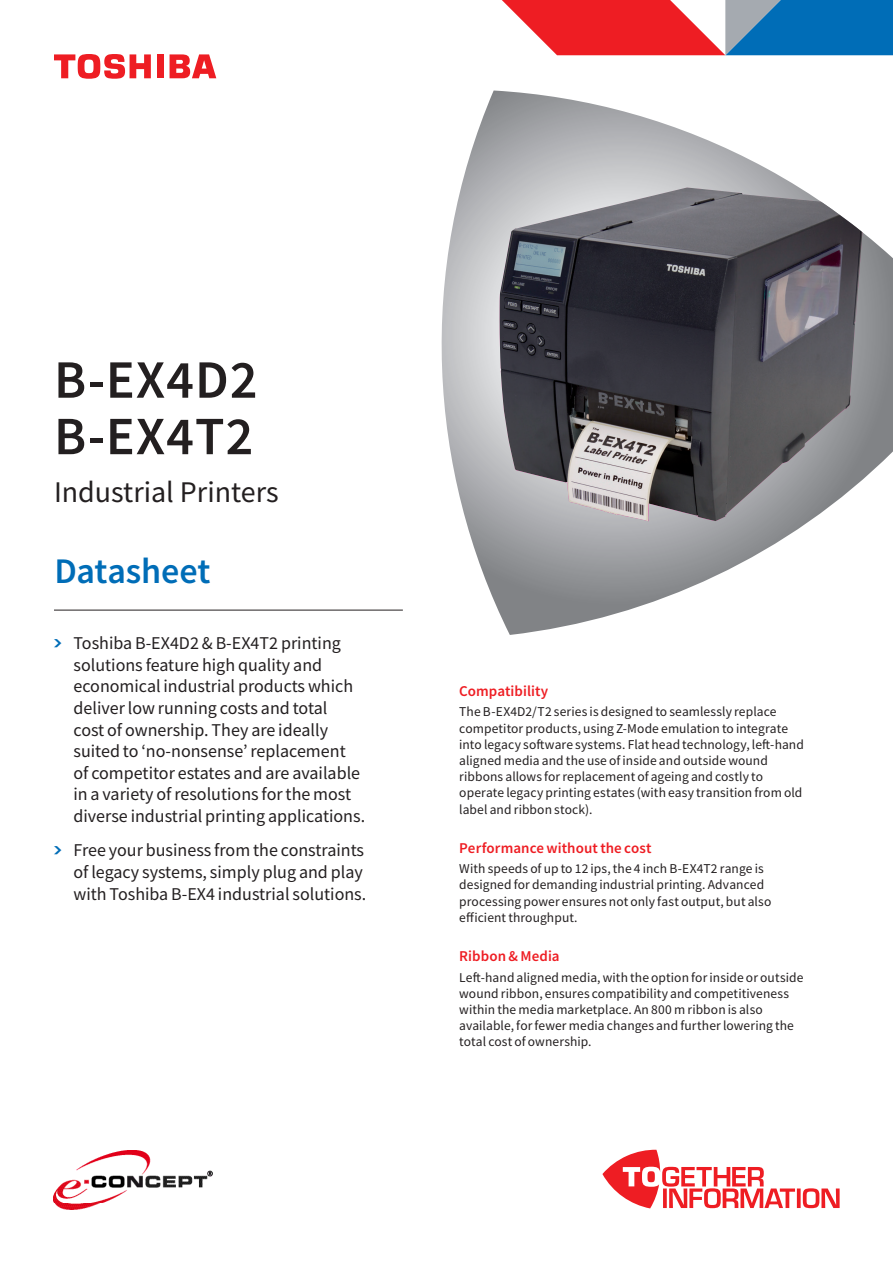
<style>
.page{position:relative;width:893px;height:1263px;background:#fff}
.page>*{position:absolute;margin:0;border:0;box-sizing:border-box;transform-origin:0 0}
.t1{font:500 54px/56.6px "Toshiba Sans";letter-spacing:.02em;color:#231f20}
.t2{font:500 36px "Toshiba Sans";letter-spacing:-.005em;color:#006db7}
.t3{font:30px "Toshiba Sans";color:#231f20}
.t4{font:18px/21.6px "Toshiba Sans";color:#231f20}
.t5{font:500 15px "Toshiba Sans";letter-spacing:.005em;color:#ee1d23}
.t6{font:13.5px/16.2px "Toshiba Sans";letter-spacing:.005em;color:#231f20}
.s1{font-family:"Chevron";font-size:21px;color:#006db7}
</style>
<div class="page">
<img style="left:53px;top:1150px;width:160px;height:59px">
<svg style="left:441px;top:90px;width:452px;height:545px"></svg>
<img style="left:499px;top:187px;width:363px;height:334px">
<hr style="left:54px;top:610px;width:349px;height:1px;background:#231f20">
<div style="left:157px;top:54px;width:7px;height:24px;background:#ee1d23"></div>
<svg style="left:170px;top:54px;width:46px;height:24px"></svg>
<svg style="left:54px;top:54px;width:97px;height:25px"></svg>
<svg style="left:602px;top:1150px;width:238px;height:58px"></svg>
<svg style="left:502px;top:0;width:391px;height:55px;background:#966380"></svg>
<h1 class="t1" style="left:54px;top:351px;width:205px">B-EX4D2<br>B-EX4T2</h1>
<h3 class="t3" style="left:54px;top:473px;width:226px">Industrial Printers</h3>
<h2 class="t2" style="left:54px;top:548px;width:158px">Datasheet</h2>
<p class="t4" style="left:73px;top:632px;width:293px;text-indent:-19px"><span class="s1">•</span> Toshiba B-EX4D2 &amp; B-EX4T2 printing solutions feature high quality and economical industrial products which deliver low running costs and total<br>cost of ownership. They are ideally suited to ‘no-nonsense’ replacement of competitor estates and are available in a variety of resolutions for the most diverse industrial printing applications.</p>
<h3 class="t4" style="left:73px;top:839px;width:294px;text-indent:-19px"><span class="s1">•</span> Free your business from the constraints of legacy systems, simply plug and play with Toshiba B-EX4 industrial solutions.</h3>
<p class="t5" style="left:459px;top:681px;width:91px">Compatibility</p>
<p class="t6" style="left:459px;top:704px;width:346px">The B-EX4D2/T2 series is designed to seamlessly replace competitor products, using Z-Mode emulation to integrate into legacy software systems. Flat head technology, left-hand aligned media and the use of inside and outside wound ribbons allows for replacement of ageing and costly to operate legacy printing estates (with easy transition from old label and ribbon stock).</p>
<p class="t5" style="left:459px;top:838px;width:194px">Performance without the cost</p>
<p class="t6" style="left:459px;top:861px;width:314px">With speeds of up to 12 ips, the 4 inch B-EX4T2 range is designed for demanding industrial printing. Advanced processing power ensures not only fast output, but also efficient throughput.</p>
<p class="t5" style="left:459px;top:946px;width:102px">Ribbon &amp; Media</p>
<p class="t6" style="left:459px;top:969px;width:346px">Left-hand aligned media, with the option for inside or outside wound ribbon, ensures compatibility and competitiveness within the media marketplace. An 800 m ribbon is also available, for fewer media changes and further lowering the total cost of ownership.</p>
</div>
